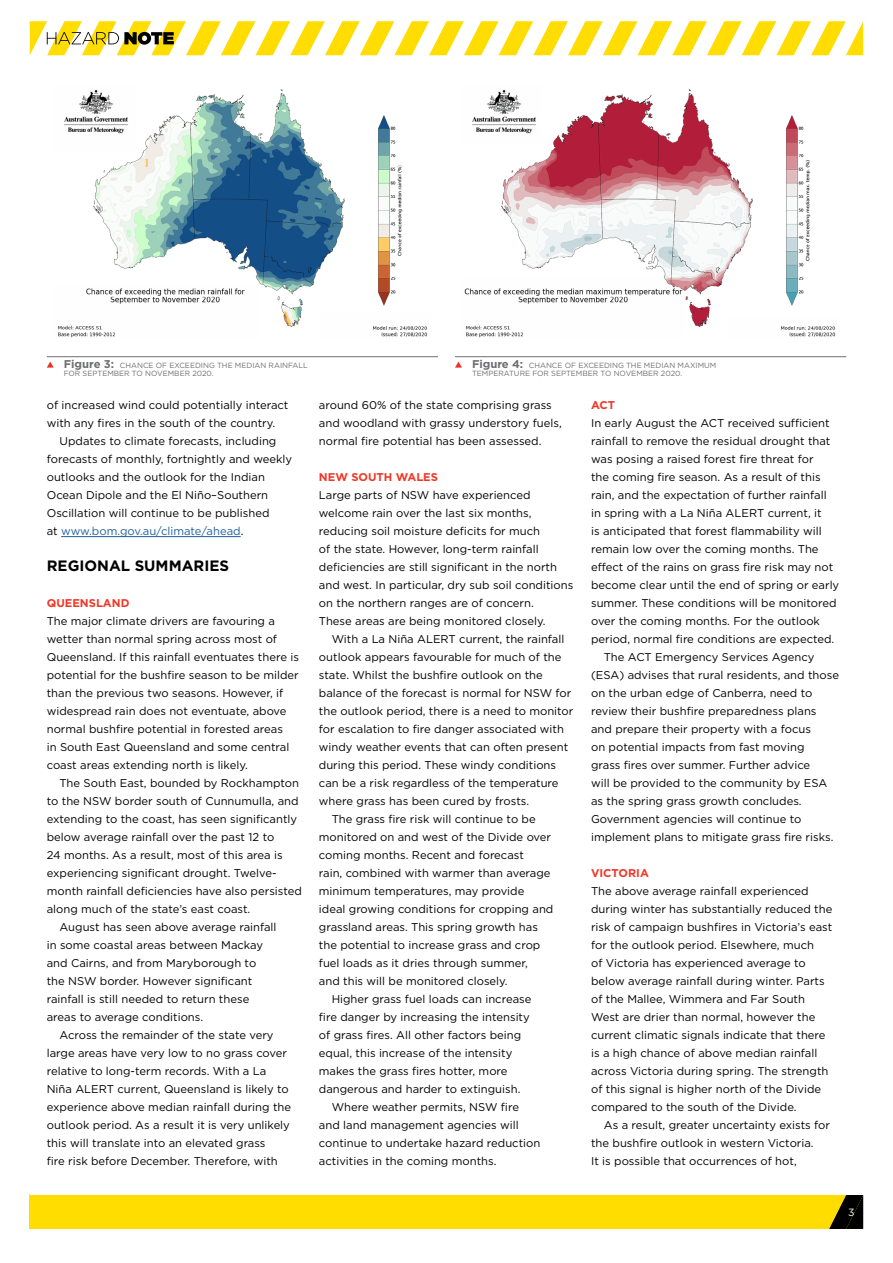
<style>
.page{position:relative;width:893px;height:1263px;background:#fff}
.page>*{position:absolute;margin:0;border:0;box-sizing:border-box;transform-origin:0 0}
.Black_subheader{font:700 15px "Gotham HTF";color:#000}
.Body_Text{font:11.25px/18px "Gotham HTF";color:#000}
.Body_Text_first{font:11.25px/18px "Gotham HTF";color:#000}
.Regions_subheader{font:700 11.25px "Gotham HTF";color:#ef3829}
.t1{font:10.5px "Gotham HTF";color:#fff}
.t2{font:7.5px/8.6px "Gotham HTF";color:#6d6e71}
.s1{font-weight:700;font-size:11.25px}
.s2{color:#215e9e}
</style>
<div class="page">
<hr style="left:61px;top:536px;width:180px;height:1px;background:#215e9e">
<img style="left:58px;top:89px;width:370px;height:248px">
<img style="left:464px;top:89px;width:372px;height:248px">
<hr style="left:47px;top:356px;width:391px;height:1px;background:#6d6e71">
<svg style="left:47px;top:362px;width:7px;height:6px"></svg>
<hr style="left:455px;top:356px;width:391px;height:1px;background:#6d6e71">
<svg style="left:455px;top:362px;width:7px;height:6px"></svg>
<div style="left:30px;top:1195px;width:833px;height:34px;background:#fd0"></div>
<svg style="left:829px;top:1195px;width:34px;height:34px"></svg>
<svg style="left:30px;top:21px;width:833px;height:34px"></svg>
<p class="t2" style="left:64px;top:361px;width:245px"><span class="s1">Figure 3:</span> CHANCE OF EXCEEDING THE MEDIAN RAINFALL<br>FOR SEPTEMBER TO NOVEMBER 2020.</p>
<p class="t2" style="left:472px;top:361px;width:246px"><span class="s1">Figure 4:</span> CHANCE OF EXCEEDING THE MEDIAN MAXIMUM<br>TEMPERATURE FOR SEPTEMBER TO NOVEMBER 2020.</p>
<p class="Body_Text" style="left:47px;top:396px;width:243px">of increased wind could potentially interact with any fires in the south of the country.</p>
<p class="Body_Text" style="left:47px;top:432px;width:247px;text-indent:13px">Updates to climate forecasts, including forecasts of monthly, fortnightly and weekly outlooks and the outlook for the Indian Ocean Dipole and the El Niño–Southern Oscillation will continue to be published<br>at <span class="s2">www.bom.gov.au/climate/ahead</span>.</p>
<p class="Black_subheader" style="left:47px;top:557px;width:184px">REGIONAL SUMMARIES</p>
<p class="Regions_subheader" style="left:47px;top:597px;width:84px">QUEENSLAND</p>
<p class="Body_Text_first" style="left:47px;top:612px;width:254px">The major climate drivers are favouring a wetter than normal spring across most of Queensland. If this rainfall eventuates there is potential for the bushfire season to be milder than the previous two seasons. However, if widespread rain does not eventuate, above normal bushfire potential in forested areas<br>in South East Queensland and some central coast areas extending north is likely.</p>
<p class="Body_Text" style="left:47px;top:774px;width:257px;text-indent:13px">The South East, bounded by Rockhampton to the NSW border south of Cunnumulla, and extending to the coast, has seen significantly below average rainfall over the past 12 to<br>24 months. As a result, most of this area is experiencing significant drought. Twelve&shy;month rainfall deficiencies have also persisted along much of the state’s east coast.</p>
<p class="Body_Text" style="left:47px;top:918px;width:231px;text-indent:13px">August has seen above average rainfall in some coastal areas between Mackay and Cairns, and from Maryborough to the NSW border. However significant rainfall is still needed to return these areas to average conditions.</p>
<p class="Body_Text" style="left:47px;top:1026px;width:246px;text-indent:13px">Across the remainder of the state very large areas have very low to no grass cover relative to long-term records. With a La Niña ALERT current, Queensland is likely to experience above median rainfall during the outlook period. As a result it is very unlikely this will translate into an elevated grass<br>fire risk before December. Therefore, with</p>
<p class="Body_Text" style="left:319px;top:396px;width:244px">around 60% of the state comprising grass and woodland with grassy understory fuels, normal fire potential has been assessed.</p>
<p class="Regions_subheader" style="left:319px;top:471px;width:121px">NEW SOUTH WALES</p>
<p class="Body_Text_first" style="left:319px;top:486px;width:256px">Large parts of NSW have experienced welcome rain over the last six months, reducing soil moisture deficits for much<br>of the state. However, long-term rainfall deficiencies are still significant in the north and west. In particular, dry sub soil conditions on the northern ranges are of concern.<br>These areas are being monitored closely.</p>
<p class="Body_Text" style="left:319px;top:630px;width:256px;text-indent:13px">With a La Niña ALERT current, the rainfall outlook appears favourable for much of the state. Whilst the bushfire outlook on the balance of the forecast is normal for NSW for the outlook period, there is a need to monitor for escalation to fire danger associated with windy weather events that can often present during this period. These windy conditions can be a risk regardless of the temperature where grass has been cured by frosts.</p>
<p class="Body_Text" style="left:319px;top:810px;width:236px;text-indent:13px">The grass fire risk will continue to be monitored on and west of the Divide over coming months. Recent and forecast<br>rain, combined with warmer than average minimum temperatures, may provide ideal growing conditions for cropping and grassland areas. This spring growth has the potential to increase grass and crop fuel loads as it dries through summer,<br>and this will be monitored closely.</p>
<p class="Body_Text" style="left:319px;top:990px;width:214px;text-indent:13px">Higher grass fuel loads can increase fire danger by increasing the intensity of grass fires. All other factors being equal, this increase of the intensity makes the grass fires hotter, more dangerous and harder to extinguish.</p>
<p class="Body_Text" style="left:319px;top:1098px;width:223px;text-indent:13px">Where weather permits, NSW fire and land management agencies will continue to undertake hazard reduction activities in the coming months.</p>
<p class="Regions_subheader" style="left:591px;top:399px;width:25px">ACT</p>
<p class="Body_Text_first" style="left:591px;top:414px;width:250px">In early August the ACT received sufficient rainfall to remove the residual drought that was posing a raised forest fire threat for<br>the coming fire season. As a result of this rain, and the expectation of further rainfall in spring with a La Niña ALERT current, it<br>is anticipated that forest flammability will remain low over the coming months. The effect of the rains on grass fire risk may not become clear until the end of spring or early summer. These conditions will be monitored over the coming months. For the outlook period, normal fire conditions are expected.</p>
<p class="Body_Text" style="left:591px;top:648px;width:249px;text-indent:13px">The ACT Emergency Services Agency (ESA) advises that rural residents, and those on the urban edge of Canberra, need to review their bushfire preparedness plans and prepare their property with a focus<br>on potential impacts from fast moving<br>grass fires over summer. Further advice<br>will be provided to the community by ESA as the spring grass growth concludes.<br>Government agencies will continue to implement plans to mitigate grass fire risks.</p>
<p class="Regions_subheader" style="left:591px;top:867px;width:59px">VICTORIA</p>
<p class="Body_Text_first" style="left:591px;top:882px;width:243px">The above average rainfall experienced during winter has substantially reduced the risk of campaign bushfires in Victoria’s east for the outlook period. Elsewhere, much<br>of Victoria has experienced average to below average rainfall during winter. Parts of the Mallee, Wimmera and Far South West are drier than normal, however the current climatic signals indicate that there is a high chance of above median rainfall across Victoria during spring. The strength of this signal is higher north of the Divide compared to the south of the Divide.</p>
<p class="Body_Text" style="left:591px;top:1116px;width:240px;text-indent:13px">As a result, greater uncertainty exists for the bushfire outlook in western Victoria.<br>It is possible that occurrences of hot,</p>
<p class="t1" style="left:848px;top:1207px;width:8px">3</p>
</div>
